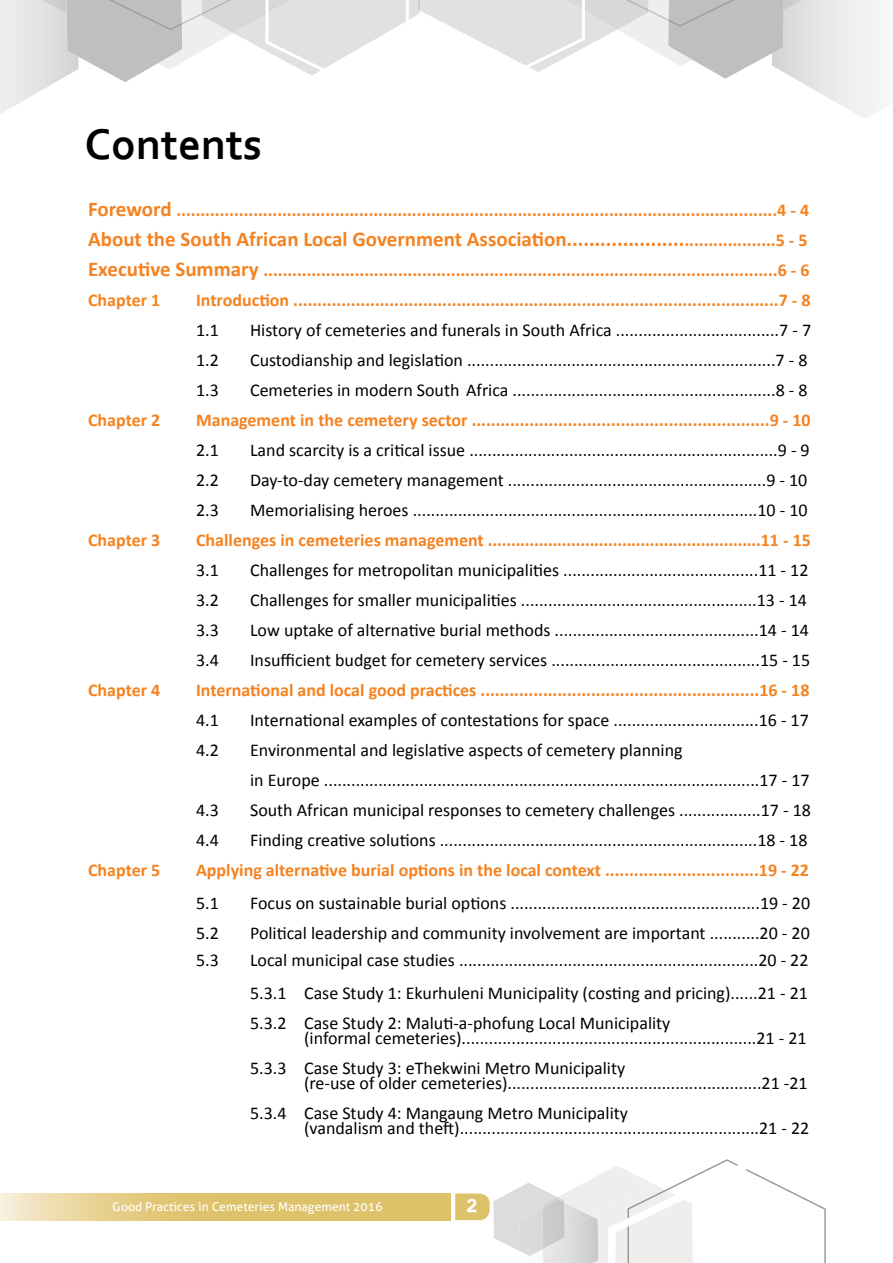
<style>
.page{position:relative;width:893px;height:1263px;background:#fff}
.page>*{position:absolute;margin:0;border:0;box-sizing:border-box;transform-origin:0 0}
.t1{font:700 45px "Corbel";color:#000}
.t2{font:700 21px "Calibri";color:#f58220}
.t3{font:18px/15px "Calibri";color:#000}
.t4{font:700 18px/30px "Calibri";color:#f58220}
.t5{font:900 18px "Old Sans";color:#fff}
.t6{font:12.3px "Aller";color:#fff}
.s1{font-size:21px}
.s2{font-size:18px}
</style>
<div class="page">
<svg style="left:0;top:1193px;width:450px;height:27px;background:#e3ca7f"></svg>
<svg style="left:455px;top:1159px;width:371px;height:104px"></svg>
<img style="left:14px;top:0;width:52px;height:14px">
<img style="left:784px;top:0;width:53px;height:11px">
<svg style="left:66px;top:0;width:718px;height:82px"></svg>
<h1 class="t1" style="left:85px;top:116px;width:179px">Contents</h1>
<p class="t4" style="left:88px;top:195px;width:723px"><span class="s1">Foreword</span> .............................................................................................................................4 - 4</p>
<p class="t2" style="left:88px;top:225px;width:721px">About the South African Local Government Association.....................<span class="s2">...................5 - 5</span></p>
<p class="t4" style="left:88px;top:255px;width:723px"><span class="s1">Executive Summary</span> ...........................................................................................................6 - 6<br>Chapter 1</p>
<p class="t4" style="left:196px;top:285px;width:616px">Introduction .....................................................................................................7 - 8</p>
<p class="t3" style="left:196px;top:322px;width:24px">1.1</p>
<p class="t3" style="left:250px;top:322px;width:563px">History of cemeteries and funerals in South Africa ....................................7 - 7</p>
<p class="t3" style="left:196px;top:352px;width:24px">1.2</p>
<p class="t3" style="left:250px;top:352px;width:559px">Custodianship and legislation ....................................................................7 - 8</p>
<p class="t3" style="left:196px;top:382px;width:24px">1.3</p>
<p class="t3" style="left:250px;top:382px;width:559px">Cemeteries in modern South Africa ..........................................................8 - 8</p>
<p class="t4" style="left:88px;top:405px;width:74px">Chapter 2</p>
<p class="t4" style="left:196px;top:405px;width:616px">Management in the cemetery sector ..............................................................9 - 10</p>
<p class="t3" style="left:196px;top:442px;width:24px">2.1</p>
<p class="t3" style="left:250px;top:442px;width:561px">Land scarcity is a critical issue ....................................................................9 - 9</p>
<p class="t3" style="left:196px;top:472px;width:24px">2.2</p>
<p class="t3" style="left:250px;top:472px;width:559px">Day-to-day cemetery management .........................................................9 - 10</p>
<p class="t3" style="left:196px;top:502px;width:24px">2.3</p>
<p class="t3" style="left:250px;top:502px;width:559px">Memorialising heroes ............................................................................10 - 10</p>
<p class="t4" style="left:88px;top:525px;width:74px">Chapter 3</p>
<p class="t4" style="left:196px;top:525px;width:616px">Challenges in cemeteries management ...........................................................11 - 15</p>
<p class="t3" style="left:196px;top:562px;width:24px">3.1</p>
<p class="t3" style="left:250px;top:562px;width:560px">Challenges for metropolitan municipalities ...........................................11 - 12</p>
<p class="t3" style="left:196px;top:592px;width:24px">3.2</p>
<p class="t3" style="left:250px;top:592px;width:558px">Challenges for smaller municipalities ....................................................13 - 14</p>
<p class="t3" style="left:196px;top:622px;width:24px">3.3</p>
<p class="t3" style="left:250px;top:622px;width:560px">Low uptake of alternative burial methods .............................................14 - 14</p>
<p class="t3" style="left:196px;top:652px;width:24px">3.4</p>
<p class="t3" style="left:250px;top:652px;width:562px">Insufficient budget for cemetery services ..............................................15 - 15</p>
<p class="t4" style="left:88px;top:675px;width:74px">Chapter 4</p>
<p class="t4" style="left:196px;top:675px;width:615px">International and local good practices ..........................................................16 - 18</p>
<p class="t3" style="left:196px;top:712px;width:24px">4.1</p>
<p class="t3" style="left:250px;top:712px;width:560px">International examples of contestations for space ................................16 - 17</p>
<p class="t3" style="left:196px;top:742px;width:24px">4.2</p>
<p class="t3" style="left:250px;top:735px;width:561px;line-height:30px">Environmental and legislative aspects of cemetery planning<br>in Europe ................................................................................................17 - 17</p>
<p class="t3" style="left:196px;top:802px;width:24px">4.3</p>
<p class="t3" style="left:250px;top:802px;width:562px">South African municipal responses to cemetery challenges ..................17 - 18</p>
<p class="t3" style="left:196px;top:832px;width:24px">4.4</p>
<p class="t3" style="left:250px;top:832px;width:559px">Finding creative solutions ......................................................................18 - 18</p>
<p class="t4" style="left:88px;top:855px;width:74px">Chapter 5</p>
<p class="t4" style="left:196px;top:855px;width:614px">Applying alternative burial options in the local context ................................19 - 22</p>
<p class="t3" style="left:196px;top:895px;width:24px">5.1</p>
<p class="t3" style="left:250px;top:895px;width:562px">Focus on sustainable burial options .......................................................19 - 20</p>
<p class="t3" style="left:196px;top:925px;width:24px">5.2</p>
<p class="t3" style="left:250px;top:925px;width:561px">Political leadership and community involvement are important ...........20 - 20</p>
<p class="t3" style="left:196px;top:952px;width:24px">5.3</p>
<p class="t3" style="left:250px;top:943px;width:560px;line-height:33px">Local municipal case studies ..................................................................20 - 22<br>5.3.1 Case Study 1: Ekurhuleni Municipality (costing and pricing)......21 - 21</p>
<p class="t3" style="left:304px;top:1015px;width:504px;text-indent:-54px">5.3.2 Case Study 2: Maluti-a-phofung Local Municipality<br>(informal cemeteries).................................................................21 - 21</p>
<p class="t3" style="left:304px;top:1060px;width:505px;text-indent:-54px">5.3.3 Case Study 3: eThekwini Metro Municipality<br>(re-use of older cemeteries)........................................................21 -21</p>
<p class="t3" style="left:304px;top:1105px;width:507px;text-indent:-54px">5.3.4 Case Study 4: Mangaung Metro Municipality<br>(vandalism and theft)..................................................................21 - 22</p>
<p class="t6" style="left:112px;top:1199px;width:272px">Good Practices in Cemeteries Management 2016</p>
<p class="t5" style="left:466px;top:1195px;width:12px">2</p>
</div>
